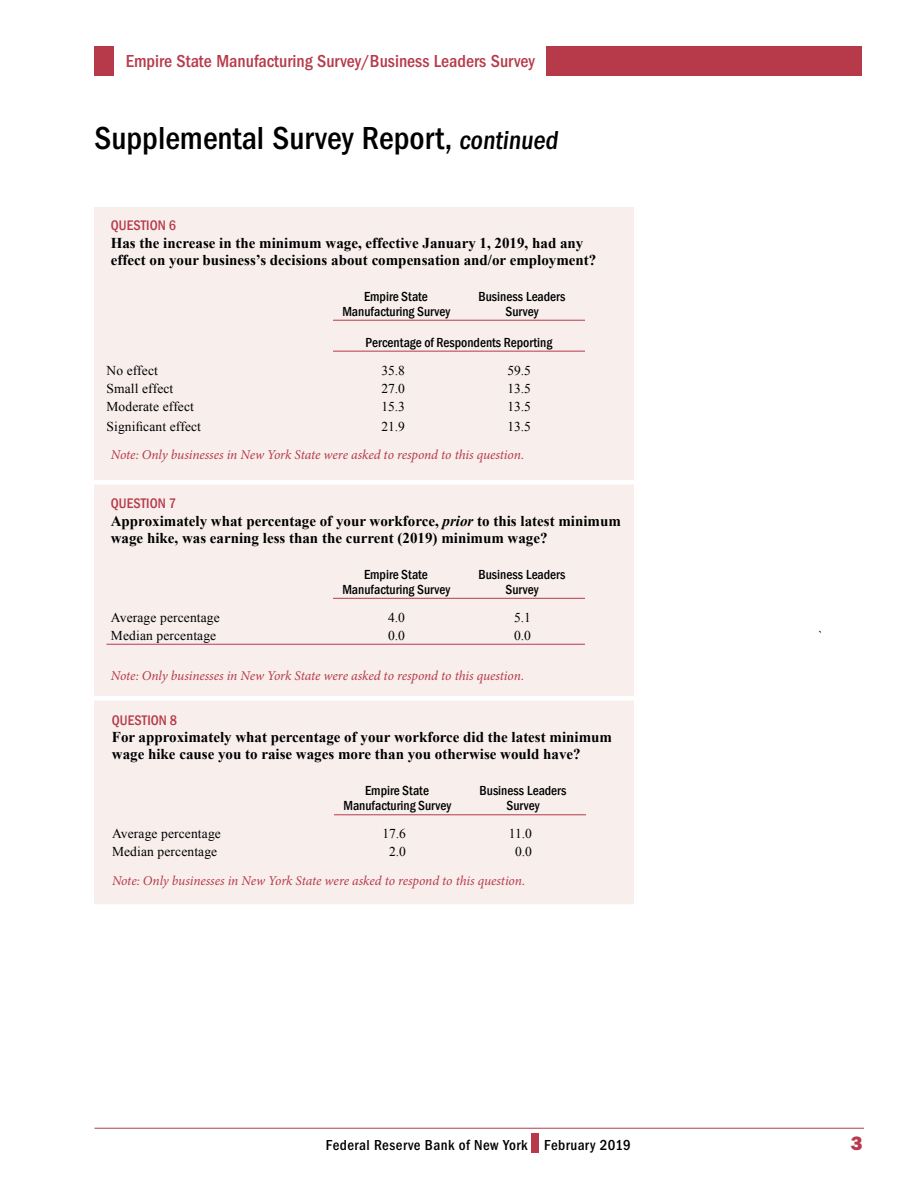
<style>
.page{position:relative;width:918px;height:1188px;background:#fff}
.page>*{position:absolute;margin:0;border:0;box-sizing:border-box;transform-origin:0 0}
.t1{font:500 condensed 33px "ITC Franklin Gothic Std";color:#000}
.t2{font:19.5px "ITC Franklin Gothic Std Hvy";color:#b73a4a}
.t3{font:500 condensed 18px "ITC Franklin Gothic Std";color:#b73a4a}
.t4{font:700 15px/17.2px "Times New Roman";color:#000}
.t5{font:500 condensed 15px "ITC Franklin Gothic Std";letter-spacing:.025em;color:#000}
.t6{font:500 condensed 14.25px "Franklin Gothic";letter-spacing:.005em;color:#b73a4a}
.t7{font:italic 13.5px "Minion Pro";letter-spacing:-.01em;color:#b73a4a}
.t8{font:500 condensed 13.5px/15px "Franklin Gothic";color:#000;text-align:center}
.t9{font:13.5px "Times New Roman";letter-spacing:.01em;color:#000}
.s1{font-size:27px}
.s2{font-style:italic}
</style>
<div class="page">
<div style="left:532px;top:1133px;width:7px;height:20px;background:#b73a4a"></div>
<hr style="left:94px;top:1128px;width:770px;height:1px;background:#b73a4a">
<div style="left:94px;top:46px;width:768px;height:29px;background:#b73a4a"></div>
<div style="left:114px;top:45px;width:432px;height:32px;background:#fff"></div>
<div style="left:94px;top:207px;width:540px;height:701px;background:#f8efed"></div>
<hr style="left:459px;top:320px;width:126px;height:1px;background:#b73a4a">
<hr style="left:333px;top:320px;width:126px;height:1px;background:#b73a4a">
<hr style="left:333px;top:351px;width:126px;height:1px;background:#b73a4a">
<hr style="left:459px;top:351px;width:126px;height:1px;background:#b73a4a">
<hr style="left:333px;top:598px;width:126px;height:1px;background:#b73a4a">
<hr style="left:459px;top:598px;width:126px;height:1px;background:#b73a4a">
<hr style="left:106px;top:644px;width:227px;height:1px;background:#b73a4a">
<hr style="left:333px;top:644px;width:126px;height:1px;background:#b73a4a">
<hr style="left:459px;top:644px;width:126px;height:1px;background:#b73a4a">
<hr style="left:334px;top:814px;width:126px;height:1px;background:#b73a4a">
<hr style="left:460px;top:814px;width:126px;height:1px;background:#b73a4a">
<div style="left:71px;top:480px;width:803px;height:5px;background:#fff"></div>
<div style="left:71px;top:696px;width:803px;height:5px;background:#fff"></div>
<div style="left:71px;top:904px;width:803px;height:5px;background:#fff"></div>
<p class="t3" style="left:126px;top:51px;width:411px">Empire State Manufacturing Survey/Business Leaders Survey</p>
<h1 class="t1" style="left:94px;top:119px;width:469px">Supplemental Survey Report, <span class="s1">continued</span></h1>
<p class="t6" style="left:111px;top:216px;width:67px">QUESTION 6</p>
<p class="t4" style="left:111px;top:233px;width:487px">Has the increase in the minimum wage, effective January 1, 2019, had any effect on your business’s decisions about compensation and/or employment?</p>
<p class="t8" style="left:342px;top:289px;width:109px">Empire State<br>Manufacturing Survey</p>
<p class="t8" style="left:478px;top:289px;width:89px">Business Leaders<br>Survey</p>
<p class="t8" style="left:366px;top:335px;width:188px">Percentage of Respondents Reporting</p>
<p class="t9" style="left:107px;top:361px;width:53px">No effect</p>
<p class="t9" style="left:381px;top:361px;width:25px">35.8</p>
<p class="t9" style="left:507px;top:361px;width:25px">59.5</p>
<p class="t9" style="left:107px;top:379px;width:68px">Small effect</p>
<p class="t9" style="left:381px;top:379px;width:25px">27.0</p>
<p class="t9" style="left:507px;top:379px;width:25px">13.5</p>
<p class="t9" style="left:107px;top:397px;width:89px">Moderate effect</p>
<p class="t9" style="left:381px;top:397px;width:25px">15.3</p>
<p class="t9" style="left:507px;top:397px;width:25px">13.5</p>
<p class="t9" style="left:107px;top:417px;width:96px">Significant effect</p>
<p class="t9" style="left:381px;top:417px;width:25px">21.9</p>
<p class="t9" style="left:507px;top:417px;width:25px">13.5</p>
<p class="t7" style="left:111px;top:446px;width:415px">Note: Only businesses in New York State were asked to respond to this question.</p>
<p class="t6" style="left:111px;top:494px;width:67px">QUESTION 7</p>
<p class="t4" style="left:111px;top:512px;width:512px">Approximately what percentage of your workforce, <span class="s2">prior</span> to this latest minimum wage hike, was earning less than the current (2019) minimum wage?</p>
<p class="t8" style="left:342px;top:567px;width:109px">Empire State<br>Manufacturing Survey</p>
<p class="t8" style="left:478px;top:567px;width:89px">Business Leaders<br>Survey</p>
<p class="t9" style="left:111px;top:608px;width:110px">Average percentage</p>
<p class="t9" style="left:388px;top:608px;width:18px">4.0</p>
<p class="t9" style="left:514px;top:608px;width:18px">5.1</p>
<p class="t9" style="left:111px;top:626px;width:107px">Median percentage</p>
<p class="t9" style="left:388px;top:626px;width:18px">0.0</p>
<p class="t9" style="left:514px;top:626px;width:18px">0.0</p>
<p class="t9" style="left:818px;top:626px;width:6px">`</p>
<p class="t7" style="left:111px;top:666px;width:415px">Note: Only businesses in New York State were asked to respond to this question.</p>
<p class="t6" style="left:112px;top:711px;width:67px">QUESTION 8</p>
<p class="t4" style="left:112px;top:728px;width:502px">For approximately what percentage of your workforce did the latest minimum wage hike cause you to raise wages more than you otherwise would have?</p>
<p class="t8" style="left:343px;top:783px;width:109px">Empire State<br>Manufacturing Survey</p>
<p class="t8" style="left:479px;top:783px;width:89px">Business Leaders<br>Survey</p>
<p class="t9" style="left:112px;top:824px;width:110px">Average percentage</p>
<p class="t9" style="left:382px;top:824px;width:25px">17.6</p>
<p class="t9" style="left:509px;top:824px;width:25px">11.0</p>
<p class="t9" style="left:112px;top:842px;width:107px">Median percentage</p>
<p class="t9" style="left:389px;top:842px;width:18px">2.0</p>
<p class="t9" style="left:515px;top:842px;width:18px">0.0</p>
<p class="t7" style="left:112px;top:871px;width:415px">Note: Only businesses in New York State were asked to respond to this question.</p>
<p class="t5" style="left:326px;top:1136px;width:306px">Federal Reserve Bank of New York February 2019</p>
<h2 class="t2" style="left:851px;top:1132px;width:13px">3</h2>
</div>
